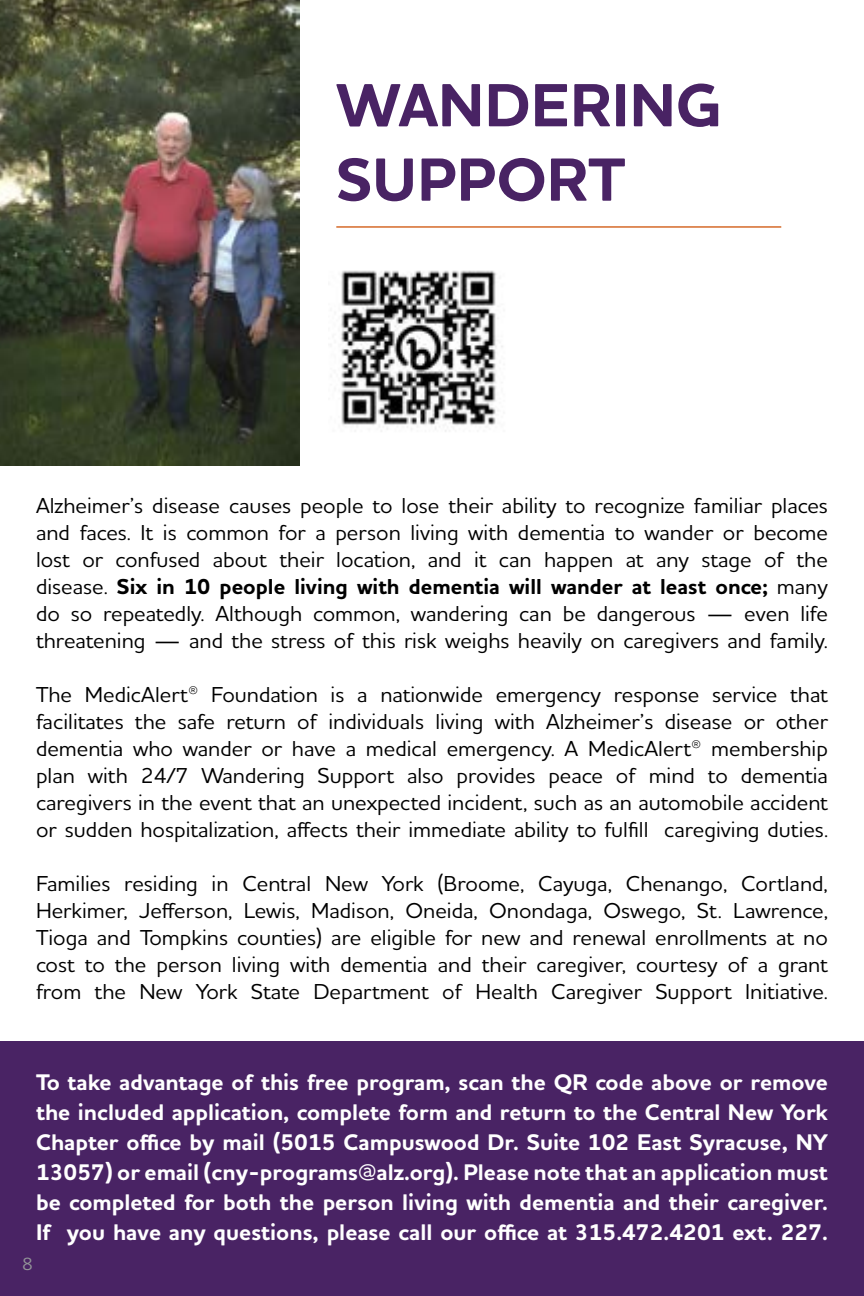
<style>
.page{position:relative;width:864px;height:1296px;background:#fff}
.page>*{position:absolute;margin:0;border:0;box-sizing:border-box;transform-origin:0 0}
.t1{font:700 62px/74.4px "Houschka Alt Pro";letter-spacing:.005em;color:#492364}
.t2{font:700 23px/30px "Houschka Alt Pro";color:#fff;text-align:justify}
.t3{font:500 22px/27px "Houschka Alt Pro";color:#000;text-align:justify}
.t4{font:500 18px "Houschka Alt Pro";color:#939598}
.s1{font-weight:700}
</style>
<div class="page">
<div style="left:0;top:1042px;width:864px;height:254px;background:#492364"></div>
<img style="left:341px;top:270px;width:162px;height:162px">
<hr style="left:336px;top:226px;width:445px;height:2px;background:#d56a2a">
<img style="left:0;top:0;width:300px;height:465px">
<h1 class="t1" style="left:336px;top:69px;width:387px">WANDERING<br>SUPPORT</h1>
<p class="t3" style="left:36px;top:492px;width:794px">Alzheimer’s disease causes people to lose their ability to recognize familiar places and faces. It is common for a person living with dementia to wander or become lost or confused about their location, and it can happen at any stage of the disease. <span class="s1">Six in 10 people living with dementia will wander at least once;</span> many do so repeatedly. Although common, wandering can be dangerous — even life threatening — and the stress of this risk weighs heavily on caregivers and family.</p>
<p class="t3" style="left:36px;top:681px;width:794px">The MedicAlert® Foundation is a nationwide emergency response service that facilitates the safe return of individuals living with Alzheimer’s disease or other dementia who wander or have a medical emergency. A MedicAlert® membership plan with 24/7 Wandering Support also provides peace of mind to dementia caregivers in the event that an unexpected incident, such as an automobile accident or sudden hospitalization, affects their immediate ability to fulfill caregiving duties.</p>
<p class="t3" style="left:36px;top:870px;width:794px">Families residing in Central New York (Broome, Cayuga, Chenango, Cortland, Herkimer, Jefferson, Lewis, Madison, Oneida, Onondaga, Oswego, St. Lawrence, Tioga and Tompkins counties) are eligible for new and renewal enrollments at no cost to the person living with dementia and their caregiver, courtesy of a grant from the New York State Department of Health Caregiver Support Initiative.</p>
<p class="t2" style="left:36px;top:1068px;width:794px">To take advantage of this free program, scan the QR code above or remove the included application, complete form and return to the Central New York Chapter office by mail (5015 Campuswood Dr. Suite 102 East Syracuse, NY 13057) or email (cny-programs@alz.org). Please note that an application must be completed for both the person living with dementia and their caregiver.<br>If you have any questions, please call our office at 315.472.4201 ext. 227.</p>
<p class="t4" style="left:22px;top:1253px;width:12px">8</p>
</div>
